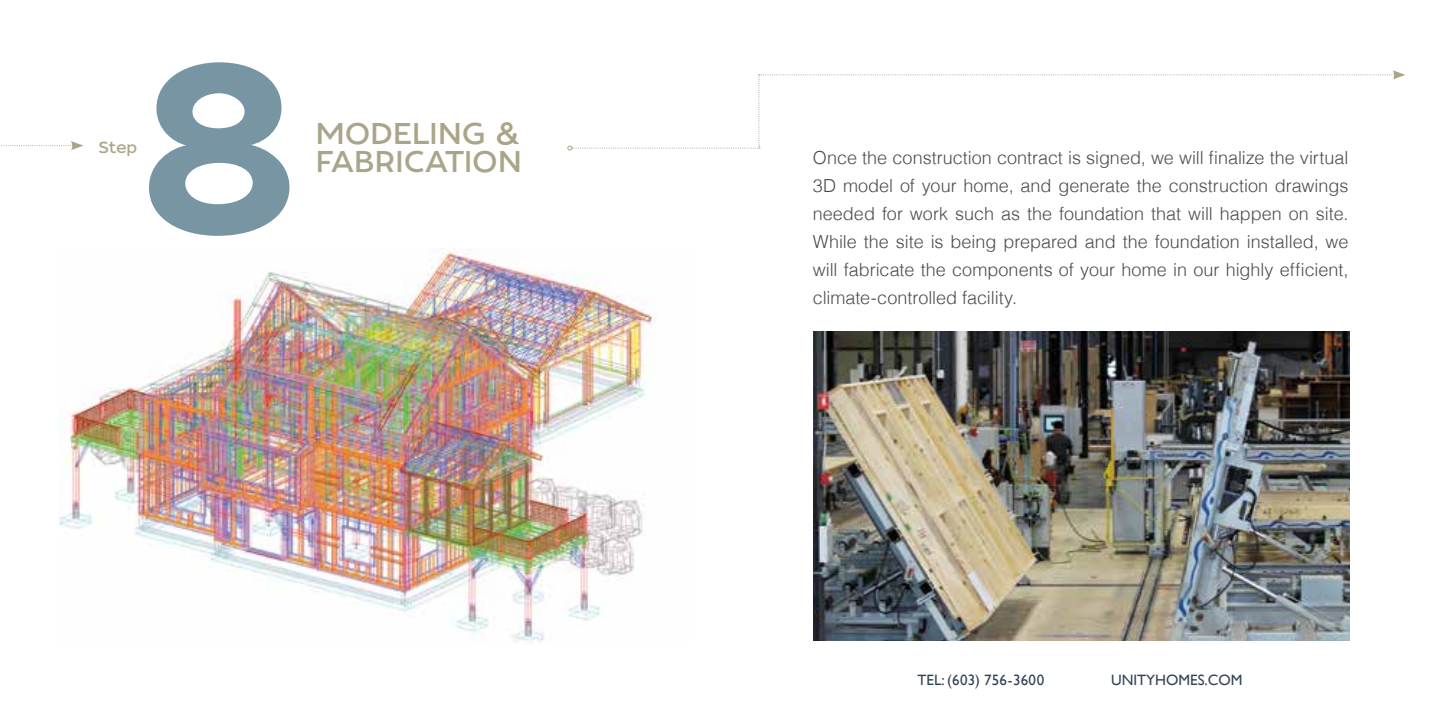
<style>
.page{position:relative;width:1440px;height:720px;background:#fff}
.page>*{position:absolute;margin:0;border:0;box-sizing:border-box;transform-origin:0 0}
.t1{font:240px "Tide Sans 500 Dudette";color:#7895a3}
.t2{font:30px/28px "Tide Sans 400 Lil Dude";letter-spacing:-.02em;color:#aaa589}
.t3{font:300 18px/28px "Helvetica";color:#4c4c4e;text-align:justify}
.t4{font:16px "Tide Sans 400 Lil Dude";color:#aaa589}
.t5{font:15px "Gill Sans";color:#334457}
</style>
<div class="page">
<img style="left:59px;top:248px;width:598px;height:394px">
<svg style="left:567px;top:70px;width:838px;height:81px"></svg>
<svg style="left:1px;top:141px;width:83px;height:9px"></svg>
<img style="left:814px;top:331px;width:535px;height:310px">
<p class="t4" style="left:98px;top:138px;width:41px">Step</p>
<h1 class="t1" style="left:135px;top:-5px;width:169px">8</h1>
<h2 class="t2" style="left:315px;top:120px;width:209px">MODELING &amp;<br>FABRICATION</h2>
<p class="t3" style="left:813px;top:142px;width:537px">Once the construction contract is signed, we will finalize the virtual 3D model of your home, and generate the construction drawings needed for work such as the foundation that will happen on site.<br>While the site is being prepared and the foundation installed, we will fabricate the components of your home in our highly efficient, climate-controlled facility.</p>
<p class="t5" style="left:917px;top:671px;width:128px">TEL: (603) 756-3600</p>
<p class="t5" style="left:1111px;top:671px;width:133px">UNITYHOMES.COM</p>
</div>
